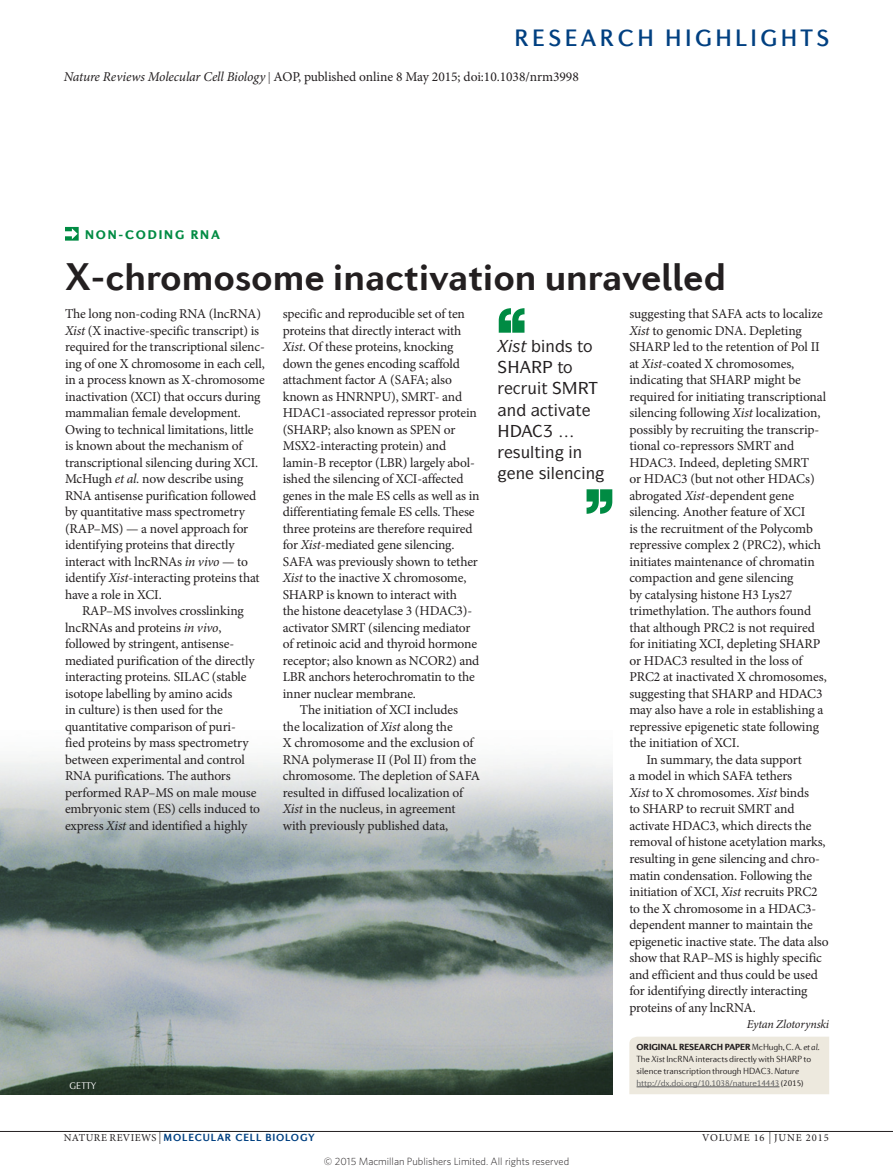
<style>
.page{position:relative;width:893px;height:1174px;background:#fff}
.page>*{position:absolute;margin:0;border:0;box-sizing:border-box;transform-origin:0 0}
.t1{font:700 39px "Diverda Sans Com";color:#231f20}
.t2{font:500 24px "Diverda Sans Com";letter-spacing:.14em;color:#014081}
.pulloutquote{font:500 16.5px "ITC Symbol Std";color:#231f20}
.pulloutquote-2{font:italic 500 16.5px "ITC Symbol Std";color:#231f20}
.bodyindent{font:13.5px/16.5px "Minion Pro";letter-spacing:-.01em;color:#231f20}
.bodyfirst{font:13.5px/16.5px "Minion Pro";letter-spacing:-.01em;color:#231f20}
.t3{font:13.5px "Minion Pro Regular 3";letter-spacing:-.005em;color:#231f20}
.ministrap{font:900 12.75px "Diverda Sans Com";letter-spacing:.14em;color:#008b43}
.author{font:italic 12px "Minion Pro";letter-spacing:-.015em;color:#231f20}
.t4{font:300 10.5px "Whitney";color:#231f20}
.t5{font:700 10.5px "Diverda Sans Com";letter-spacing:.075em;color:#014081}
.t6{font:10.5px "Minion Pro Regular 2";letter-spacing:.085em;color:#231f20}
.creditstyle{font:300 9.75px "Diverda Sans Com";letter-spacing:-.005em;color:#fff}
.webbody{font:300 9px/12px "Diverda Sans Com";letter-spacing:-.01em;color:#231f20}
.s1{font-family:"Minion Pro It 2"}
.s2{font-size:12px}
.s3{font-style:italic}
.s4{font-weight:900}
.s5{font-family:"Diverda Sans Com Light Italic 2";font-weight:400}
.s6{color:#57585a}
.s7{font-family:"Minion Pro Regular 2";font-weight:400;color:#231f20}
.s8{font-family:"Minion Pro Regular 2";font-weight:400;font-size:12px;color:#231f20}
</style>
<div class="page">
<svg style="left:587px;top:489px;width:25px;height:25px"></svg>
<svg style="left:499px;top:308px;width:25px;height:25px"></svg>
<img style="left:0;top:755px;width:612px;height:339px">
<hr style="left:0;top:1131px;width:893px;height:1px;background:#231f20">
<svg style="left:65px;top:227px;width:14px;height:14px"></svg>
<div style="left:629px;top:1036px;width:200px;height:58px;background:#ede9de"></div>
<hr style="left:637px;top:1086px;width:142px;height:1px;background:#57585a">
<h2 class="t2" style="left:514px;top:24px;width:316px">RESEARCH HIGHLIGHTS</h2>
<p class="t3" style="left:64px;top:68px;width:517px"><span class="s1">Nature Reviews Molecular Cell Biology</span> <span class="s2">|</span> AOP, published online 8 May 2015; doi:10.1038/nrm3998</p>
<p class="ministrap" style="left:85px;top:227px;width:136px">NON-CODING RNA</p>
<p class="t1" style="left:65px;top:253px;width:662px">X-chromosome inactivation unravelled</p>
<p class="bodyfirst" style="left:65px;top:306px;width:201px">The long non-coding RNA (lncRNA)<br><span class="s3">Xist</span> (X inactive-specific transcript) is required for the transcriptional silenc&shy;ing of one X chromosome in each cell, in a process known as X-chromosome inactivation (XCI) that occurs during mammalian female development.<br>Owing to technical limitations, little is known about the mechanism of transcriptional silencing during XCI.<br>McHugh <span class="s3">et al.</span> now describe using RNA antisense purification followed by quantitative mass spectrometry (RAP–MS) — a novel approach for identifying proteins that directly interact with lncRNAs <span class="s3">in vivo</span> — to identify <span class="s3">Xist</span>-interacting proteins that have a role in XCI.</p>
<p class="bodyindent" style="left:65px;top:603px;width:197px;text-indent:17px">RAP–MS involves crosslinking lncRNAs and proteins <span class="s3">in vivo</span>, followed by stringent, antisense&shy;mediated purification of the directly interacting proteins. SILAC (stable isotope labelling by amino acids<br>in culture) is then used for the quantitative comparison of puri-<br>fied proteins by mass spectrometry between experimental and control RNA purifications. The authors performed RAP–MS on male mouse embryonic stem (ES) cells induced to express <span class="s3">Xist</span> and identified a highly</p>
<p class="bodyindent" style="left:283px;top:306px;width:198px">specific and reproducible set of ten proteins that directly interact with <span class="s3">Xist</span>. Of these proteins, knocking down the genes encoding scaffold attachment factor A (SAFA; also known as HNRNPU), SMRT- and HDAC1-associated repressor protein (SHARP; also known as SPEN or MSX2-interacting protein) and lamin-B receptor (LBR) largely abol&shy;ished the silencing of XCI‑affected genes in the male ES cells as well as in differentiating female ES cells. These three proteins are therefore required for <span class="s3">Xist</span>-mediated gene silencing.<br>SAFA was previously shown to tether <span class="s3">Xist</span> to the inactive X chromosome, SHARP is known to interact with<br>the histone deacetylase 3 (HDAC3)- activator SMRT (silencing mediator of retinoic acid and thyroid hormone receptor; also known as NCOR2) and LBR anchors heterochromatin to the inner nuclear membrane.</p>
<p class="bodyindent" style="left:283px;top:702px;width:199px;text-indent:17px">The initiation of XCI includes<br>the localization of <span class="s3">Xist</span> along the<br>X chromosome and the exclusion of RNA polymerase II (Pol II) from the chromosome. The depletion of SAFA resulted in diffused localization of <span class="s3">Xist</span> in the nucleus, in agreement with previously published data,</p>
<p class="pulloutquote-2" style="left:513px;top:336px;width:81px">▲▼ ■ ▲ ▼□</p>
<p class="pulloutquote" style="left:507px;top:357px;width:67px">★ ▼□</p>
<p class="pulloutquote" style="left:507px;top:399px;width:76px">■ ▼❖▼</p>
<p class="pulloutquote" style="left:513px;top:441px;width:71px">▲◆●▼ ■ ■</p>
<p class="pulloutquote" style="left:516px;top:462px;width:81px">■ ▲●■ ■</p>
<p class="creditstyle" style="left:70px;top:1080px;width:28px">GETTY</p>
<p class="bodyindent" style="left:629px;top:306px;width:199px">suggesting that SAFA acts to localize <span class="s3">Xist</span> to genomic DNA. Depleting SHARP led to the retention of Pol II at <span class="s3">Xist</span>-coated X chromosomes, indicating that SHARP might be required for initiating transcriptional silencing following <span class="s3">Xist</span> localization, possibly by recruiting the transcrip&shy;tional co-repressors SMRT and HDAC3. Indeed, depleting SMRT<br>or HDAC3 (but not other HDACs) abrogated <span class="s3">Xist</span>-dependent gene silencing. Another feature of XCI<br>is the recruitment of the Polycomb repressive complex 2 (PRC2), which initiates maintenance of chromatin compaction and gene silencing<br>by catalysing histone H3 Lys27 trimethylation. The authors found that although PRC2 is not required for initiating XCI, depleting SHARP or HDAC3 resulted in the loss of PRC2 at inactivated X chromosomes, suggesting that SHARP and HDAC3 may also have a role in establishing a repressive epigenetic state following the initiation of XCI.</p>
<p class="bodyindent" style="left:629px;top:751px;width:201px;text-indent:17px">In summary, the data support<br>a model in which SAFA tethers<br><span class="s3">Xist</span> to X chromosomes. <span class="s3">Xist</span> binds<br>to SHARP to recruit SMRT and activate HDAC3, which directs the removal of histone acetylation marks, resulting in gene silencing and chro&shy;matin condensation. Following the initiation of XCI, <span class="s3">Xist</span> recruits PRC2 to the X chromosome in a HDAC3- dependent manner to maintain the epigenetic inactive state. The data also show that RAP–MS is highly specific and efficient and thus could be used for identifying directly interacting proteins of any lncRNA.</p>
<p class="author" style="left:747px;top:1017px;width:84px">Eytan Zlotorynski</p>
<p class="webbody" style="left:637px;top:1041px;width:184px"><span class="s4">ORIGINAL RESEARCH PAPER</span> McHugh, C. A. <span class="s3">et al.<br></span>The <span class="s5">Xist</span> lncRNA interacts directly with SHARP to silence transcription through HDAC3. <span class="s3">Nature </span><span class="s6">http://dx.doi.org/10.1038/nature14443</span> (2015)</p>
<p class="t5" style="left:64px;top:1130px;width:252px"><span class="s7">NATURE REVIEWS</span> <span class="s8">|</span> MOLECULAR CELL BIOLOGY</p>
<p class="t6" style="left:702px;top:1130px;width:128px">VOLUME 16 <span class="s2">|</span> JUNE 2015</p>
<p class="t4" style="left:324px;top:1154px;width:247px">© 2015 Macmillan Publishers Limited. All rights reserved</p>
</div>
